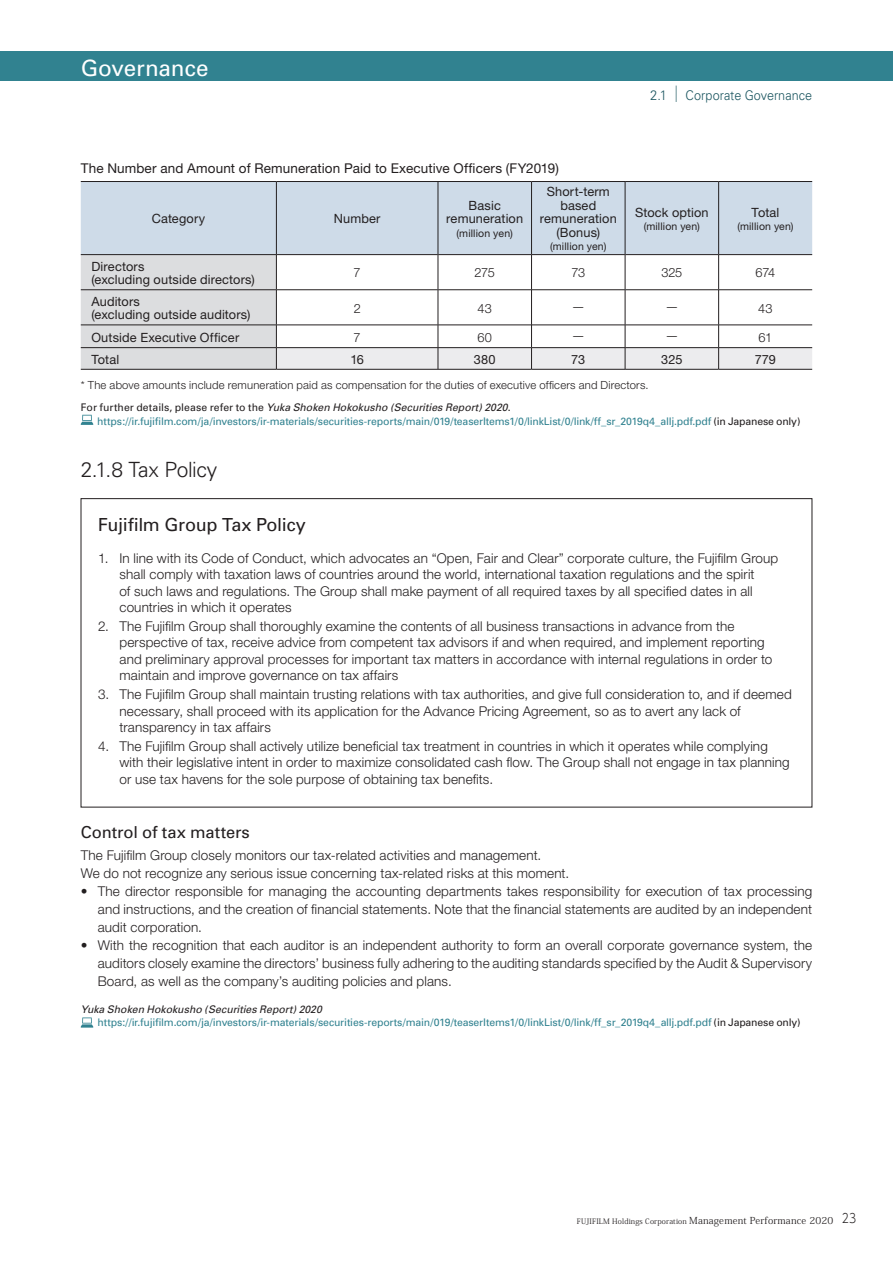
<style>
.page{position:relative;width:893px;height:1263px;background:#fff}
.page>*{position:absolute;margin:0;border:0;box-sizing:border-box;transform-origin:0 0}
.t1{font:22.5px "Univers";letter-spacing:-.005em;color:#fff}
.t2{font:300 21px "Univers";letter-spacing:-.02em;color:#231f20}
.t3{font:18px "Univers";letter-spacing:-.015em;color:#231f20}
.t4{font:16.5px "Univers";letter-spacing:-.005em;color:#231f20}
.t5{font:300 13.5px/16.5px "Helvetica Neue LT Std";letter-spacing:.01em;color:#231f20}
.t6{font:13.5px "Helvetica Neue LT Std";letter-spacing:.01em;color:#231f20}
.t7{font:300 13.35px "Univers";letter-spacing:.005em;color:#1d5761;scale:.95 1}
.t8{font:12.75px/13.5px "Helvetica Neue LT Std";letter-spacing:.01em;color:#231f20;text-align:center}
.t9{font:300 12.75px "Helvetica Neue LT Std";letter-spacing:-.02em;color:#231f20}
.t10{font:300 11.7px "UD Shin Go Pro";color:#231f20}
.t11{font:300 11.25px "Helvetica Neue LT Std";letter-spacing:.015em;color:#231f20}
.t12{font:10.5px/13.5px "Univers";letter-spacing:-.02em;color:#318290}
.t13{font:10.5px "Helvetica Neue LT Std";letter-spacing:.015em;color:#231f20}
.t14{font:7.5px "Koz Min Pro";letter-spacing:.02em;color:#231f20}
.s1{font-size:13.65px}
.s2{font-family:"UD Shin Go Pro";font-size:16.35px}
.s3{color:#231f20}
.s4{font-style:italic;color:#231f20}
.s5{font-size:9.6px}
.s6{font-family:"UD Shin Go Pro";font-weight:300;font-size:12.75px}
</style>
<div class="page">
<div style="left:0;top:51px;width:893px;height:30px;background:#318290"></div>
<div style="left:81px;top:182px;width:731px;height:72px;background:#cedbe8"></div>
<hr style="left:276px;top:181px;width:162px;height:1px;background:#231f20">
<hr style="left:438px;top:181px;width:93px;height:1px;background:#231f20">
<hr style="left:531px;top:181px;width:94px;height:1px;background:#231f20">
<hr style="left:625px;top:181px;width:94px;height:1px;background:#231f20">
<hr style="left:276px;top:182px;width:1px;height:72px;background:#231f20">
<hr style="left:276px;top:254px;width:162px;height:1px;background:#231f20">
<hr style="left:438px;top:254px;width:93px;height:1px;background:#231f20">
<hr style="left:532px;top:254px;width:93px;height:1px;background:#231f20">
<hr style="left:625px;top:254px;width:94px;height:1px;background:#231f20">
<hr style="left:438px;top:182px;width:1px;height:73px;background:#231f20">
<hr style="left:531px;top:182px;width:1px;height:73px;background:#231f20">
<hr style="left:625px;top:182px;width:1px;height:73px;background:#231f20">
<hr style="left:81px;top:181px;width:195px;height:1px;background:#231f20">
<hr style="left:81px;top:254px;width:195px;height:1px;background:#231f20">
<hr style="left:719px;top:181px;width:93px;height:1px;background:#231f20">
<hr style="left:719px;top:254px;width:93px;height:1px;background:#231f20">
<hr style="left:718px;top:182px;width:1px;height:72px;background:#231f20">
<hr style="left:81px;top:369px;width:195px;height:1px;background:#231f20">
<hr style="left:276px;top:369px;width:162px;height:1px;background:#231f20">
<hr style="left:438px;top:369px;width:93px;height:1px;background:#231f20">
<hr style="left:531px;top:369px;width:94px;height:1px;background:#231f20">
<hr style="left:625px;top:369px;width:94px;height:1px;background:#231f20">
<svg style="left:81px;top:255px;width:731px;height:114px"></svg>
<hr style="left:719px;top:347px;width:93px;height:1px;background:#231f20">
<hr style="left:719px;top:369px;width:93px;height:1px;background:#231f20">
<svg style="left:81px;top:415px;width:12px;height:10px"></svg>
<svg style="left:81px;top:1017px;width:12px;height:10px"></svg>
<h1 class="t1" style="left:81px;top:55px;width:130px">Governance</h1>
<p class="t7" style="left:650px;top:87px;width:172px"><span class="s1">2</span>.<span class="s1">1</span> <span class="s2">｜</span> Corporate Governance</p>
<p class="t6" style="left:81px;top:160px;width:480px">The Number and Amount of Remuneration Paid to Executive Officers (FY2019)</p>
<p class="t8" style="left:152px;top:212px;width:55px">Category</p>
<p class="t8" style="left:334px;top:212px;width:48px">Number</p>
<p class="t8" style="left:540px;top:185px;width:78px">Short-term based remuneration (Bonus)</p>
<p class="t13" style="left:550px;top:240px;width:58px">(million yen)</p>
<p class="t8" style="left:446px;top:198px;width:78px">Basic remuneration</p>
<p class="t13" style="left:457px;top:227px;width:58px">(million yen)</p>
<p class="t8" style="left:635px;top:205px;width:75px">Stock option</p>
<p class="t13" style="left:644px;top:220px;width:58px">(million yen)</p>
<p class="t8" style="left:752px;top:205px;width:29px">Total</p>
<p class="t13" style="left:737px;top:220px;width:58px">(million yen)</p>
<p class="t8" style="left:91px;top:259px;width:165px;text-align:left">Directors<br>(excluding outside directors)</p>
<p class="t9" style="left:354px;top:265px;width:9px">7</p>
<p class="t9" style="left:474px;top:265px;width:22px">275</p>
<p class="t9" style="left:571px;top:265px;width:15px">73</p>
<p class="t9" style="left:661px;top:265px;width:22px">325</p>
<p class="t9" style="left:755px;top:265px;width:21px">674</p>
<p class="t8" style="left:91px;top:294px;width:161px;text-align:left">Auditors<br>(excluding outside auditors)</p>
<p class="t9" style="left:354px;top:300px;width:9px">2</p>
<p class="t9" style="left:478px;top:300px;width:16px">43</p>
<p class="t10" style="left:572px;top:298px;width:13px">ー</p>
<p class="t10" style="left:666px;top:298px;width:13px">ー</p>
<p class="t9" style="left:758px;top:300px;width:16px">43</p>
<p class="t8" style="left:91px;top:330px;width:149px">Outside Executive Officer</p>
<p class="t9" style="left:354px;top:329px;width:9px">7</p>
<p class="t9" style="left:478px;top:329px;width:16px">60</p>
<p class="t10" style="left:572px;top:327px;width:13px">ー</p>
<p class="t10" style="left:666px;top:327px;width:13px">ー</p>
<p class="t9" style="left:758px;top:329px;width:15px">61</p>
<p class="t8" style="left:91px;top:352px;width:29px">Total</p>
<p class="t8" style="left:350px;top:352px;width:15px">16</p>
<p class="t8" style="left:474px;top:352px;width:23px">380</p>
<p class="t8" style="left:571px;top:352px;width:16px">73</p>
<p class="t8" style="left:661px;top:352px;width:23px">325</p>
<p class="t8" style="left:755px;top:352px;width:23px">779</p>
<p class="t11" style="left:81px;top:378px;width:569px">* The above amounts include remuneration paid as compensation for the duties of executive officers and Directors.</p>
<p class="t12" style="left:97px;top:401px;width:705px;text-indent:-16px"><span class="s3">For further details, please refer to the</span> <span class="s4">Yuka Shoken Hokokusho (Securities Report) 2020</span><span class="s3">. </span>https://ir.fujifilm.com/ja/investors/ir-materials/securities-reports/main/019/teaserItems1/0/linkList/0/link/ff_sr_2019q4_allj.pdf.pdf <span class="s3">(in Japanese only)</span></p>
<h2 class="t2" style="left:81px;top:457px;width:138px">2.1.8 Tax Policy</h2>
<h3 class="t3" style="left:98px;top:514px;width:209px">Fujifilm Group Tax Policy</h3>
<p class="t5" style="left:119px;top:549px;width:660px;text-indent:-21px">1. In line with its Code of Conduct, which advocates an “Open, Fair and Clear” corporate culture, the Fujifilm Group shall comply with taxation laws of countries around the world, international taxation regulations and the spirit<br>of such laws and regulations. The Group shall make payment of all required taxes by all specified dates in all countries in which it operates</p>
<p class="t5" style="left:119px;top:617px;width:654px;text-indent:-21px">2. The Fujifilm Group shall thoroughly examine the contents of all business transactions in advance from the perspective of tax, receive advice from competent tax advisors if and when required, and implement reporting and preliminary approval processes for important tax matters in accordance with internal regulations in order to maintain and improve governance on tax affairs</p>
<p class="t5" style="left:119px;top:686px;width:674px;text-indent:-21px">3. The Fujifilm Group shall maintain trusting relations with tax authorities, and give full consideration to, and if deemed necessary, shall proceed with its application for the Advance Pricing Agreement, so as to avert any lack of transparency in tax affairs</p>
<p class="t5" style="left:119px;top:737px;width:672px;text-indent:-21px">4. The Fujifilm Group shall actively utilize beneficial tax treatment in countries in which it operates while complying with their legislative intent in order to maximize consolidated cash flow. The Group shall not engage in tax planning or use tax havens for the sole purpose of obtaining tax benefits.</p>
<p class="t4" style="left:81px;top:823px;width:171px">Control of tax matters</p>
<p class="t5" style="left:81px;top:846px;width:490px;line-height:18px">The Fujifilm Group closely monitors our tax-related activities and management.<br>We do not recognize any serious issue concerning tax-related risks at this moment.</p>
<p class="t5" style="left:98px;top:882px;width:716px;line-height:18px;text-align:justify;text-indent:-17px">• The director responsible for managing the accounting departments takes responsibility for execution of tax processing and instructions, and the creation of financial statements. Note that the financial statements are audited by an independent audit corporation.</p>
<p class="t5" style="left:98px;top:936px;width:716px;line-height:18px;text-align:justify;text-indent:-17px">• With the recognition that each auditor is an independent authority to form an overall corporate governance system, the auditors closely examine the directors’ business fully adhering to the auditing standards specified by the Audit &amp; Supervisory Board, as well as the company’s auditing policies and plans.</p>
<p class="t12" style="left:97px;top:1002px;width:705px;text-indent:-17px"><span class="s4">Yuka Shoken Hokokusho (Securities Report) 2020 </span>https://ir.fujifilm.com/ja/investors/ir-materials/securities-reports/main/019/teaserItems1/0/linkList/0/link/ff_sr_2019q4_allj.pdf.pdf <span class="s3">(in Japanese only)</span></p>
<p class="t14" style="left:577px;top:1215px;width:281px">FUJIFILM Holdings Corporation <span class="s5">Management Performance 2020</span> <span class="s6">23</span></p>
</div>
